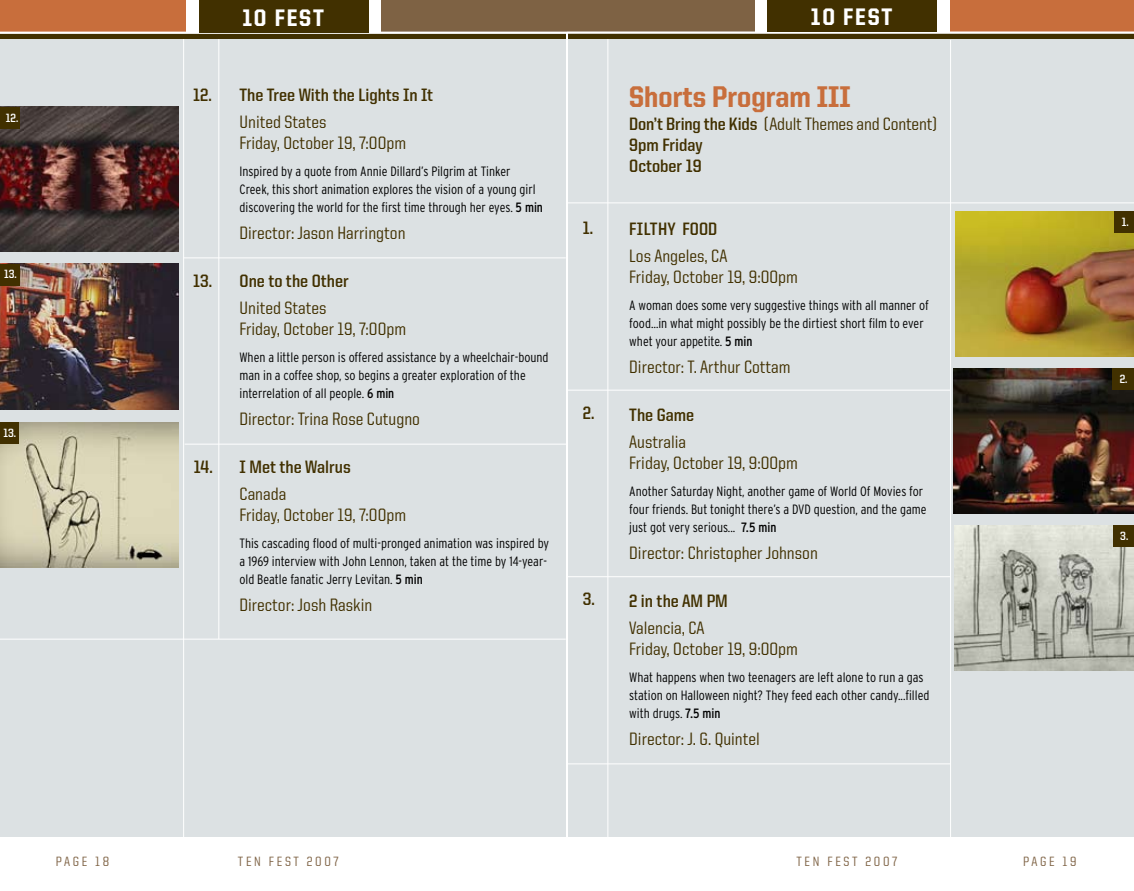
<style>
.page{position:relative;width:1134px;height:891px;background:#fff}
.page>*{position:absolute;margin:0;border:0;box-sizing:border-box;transform-origin:0 0}
.t1{font:800 30px "United Sans Semi Cond";color:#c86e3c}
.t2{font:800 24px "United Sans Semi Cond";letter-spacing:.075em;color:#fff}
.t3{font:500 18px/21px "United Sans Semi Cond";color:#413000}
.t4{font:700 18px/21px "United Sans Semi Cond";color:#413000}
.t5{font:300 condensed 13.5px/18px "Interstate";color:#000}
.t6{font:500 13.5px "United Sans Semi Cond";letter-spacing:.2em;color:#7e6244}
.t7{font:700 12px "United Sans Semi Cond";color:#fff}
.s1{font-weight:400}
.s2{font-weight:500}
</style>
<div class="page">
<div style="left:568px;top:0;width:566px;height:837px;background:#dce1e3"></div>
<hr style="left:608px;top:38px;width:1px;height:799px;background:#fff">
<hr style="left:567px;top:202px;width:567px;height:1px;background:#fff">
<img style="left:955px;top:211px;width:179px;height:146px">
<img style="left:955px;top:526px;width:179px;height:145px">
<img style="left:954px;top:369px;width:180px;height:145px">
<hr style="left:567px;top:764px;width:383px;height:1px;background:#fff">
<hr style="left:950px;top:40px;width:1px;height:798px;background:#fff">
<hr style="left:567px;top:576px;width:383px;height:1px;background:#fff">
<hr style="left:567px;top:390px;width:383px;height:1px;background:#fff">
<div style="left:1114px;top:212px;width:20px;height:21px;background:#413000"></div>
<div style="left:1112px;top:369px;width:22px;height:21px;background:#413000"></div>
<div style="left:1113px;top:525px;width:21px;height:22px;background:#413000"></div>
<div style="left:0;top:0;width:566px;height:837px;background:#dce1e3"></div>
<img style="left:0;top:107px;width:179px;height:145px">
<img style="left:0;top:264px;width:179px;height:145px">
<hr style="left:183px;top:38px;width:1px;height:806px;background:#fff">
<hr style="left:218px;top:39px;width:1px;height:600px;background:#fff">
<div style="left:0;top:107px;width:20px;height:21px;background:#413000"></div>
<div style="left:0;top:264px;width:20px;height:21px;background:#413000"></div>
<hr style="left:183px;top:258px;width:383px;height:1px;background:#fff">
<hr style="left:0;top:639px;width:566px;height:1px;background:#fff">
<div style="left:751px;top:0;width:383px;height:32px;background:#c86e3c"></div>
<div style="left:567px;top:0;width:355px;height:32px;background:#7e6244"></div>
<div style="left:568px;top:32px;width:566px;height:7px;background:#413000"></div>
<hr style="left:567px;top:32px;width:567px;height:2px;background:#fff">
<div style="left:755px;top:0;width:194px;height:32px;background:#fff"></div>
<div style="left:767px;top:0;width:170px;height:32px;background:#413000"></div>
<div style="left:171px;top:0;width:396px;height:32px;background:#7e6244"></div>
<div style="left:0;top:0;width:342px;height:32px;background:#c86e3c"></div>
<div style="left:0;top:33px;width:566px;height:6px;background:#413000"></div>
<hr style="left:0;top:32px;width:567px;height:2px;background:#fff">
<div style="left:186px;top:0;width:195px;height:32px;background:#fff"></div>
<div style="left:199px;top:0;width:169px;height:32px;background:#413000"></div>
<hr style="left:185px;top:444px;width:382px;height:1px;background:#fff">
<img style="left:0;top:422px;width:178px;height:146px">
<div style="left:0;top:422px;width:19px;height:22px;background:#413000"></div>
<p class="t7" style="left:6px;top:111px;width:14px">12.</p>
<p class="t7" style="left:4px;top:268px;width:14px">13.</p>
<p class="t7" style="left:4px;top:426px;width:14px">13.</p>
<h3 class="t4" style="left:193px;top:84px;width:20px">12.</h3>
<h3 class="t4" style="left:193px;top:270px;width:20px">13.</h3>
<h3 class="t4" style="left:194px;top:456px;width:20px">14.</h3>
<h2 class="t2" style="left:242px;top:5px;width:83px">10 FEST</h2>
<h2 class="t2" style="left:811px;top:4px;width:83px">10 FEST</h2>
<h3 class="t4" style="left:240px;top:84px;width:195px">The Tree With the Lights In It</h3>
<h3 class="t3" style="left:240px;top:112px;width:168px">United States<br>Friday, October 19, 7:00pm</h3>
<p class="t5" style="left:240px;top:162px;width:305px">Inspired by a quote from Annie Dillard’s Pilgrim at Tinker<br>Creek, this short animation explores the vision of a young girl discovering the world for the first time through her eyes. <span class="s1">5 min</span></p>
<h3 class="t3" style="left:240px;top:223px;width:167px">Director: Jason Harrington</h3>
<h3 class="t4" style="left:240px;top:270px;width:111px">One to the Other</h3>
<h3 class="t3" style="left:240px;top:298px;width:168px">United States<br>Friday, October 19, 7:00pm</h3>
<p class="t5" style="left:240px;top:348px;width:311px">When a little person is offered assistance by a wheelchair-bound man in a coffee shop, so begins a greater exploration of the interrelation of all people. <span class="s1">6 min</span></p>
<h3 class="t3" style="left:240px;top:409px;width:182px">Director: Trina Rose Cutugno</h3>
<h3 class="t4" style="left:240px;top:456px;width:113px">I Met the Walrus</h3>
<h3 class="t3" style="left:240px;top:484px;width:168px">Canada<br>Friday, October 19, 7:00pm</h3>
<p class="t5" style="left:240px;top:534px;width:311px">This cascading flood of multi-pronged animation was inspired by a 1969 interview with John Lennon, taken at the time by 14-year&shy;old Beatle fanatic Jerry Levitan. <span class="s1">5 min</span></p>
<h3 class="t3" style="left:240px;top:595px;width:134px">Director: Josh Raskin</h3>
<h3 class="t4" style="left:583px;top:217px;width:12px">1.</h3>
<h3 class="t4" style="left:583px;top:403px;width:13px">2.</h3>
<h3 class="t4" style="left:583px;top:589px;width:14px">3.</h3>
<h1 class="t1" style="left:629px;top:81px;width:223px">Shorts Program III</h1>
<h3 class="t4" style="left:629px;top:113px;width:309px">Don’t Bring the Kids <span class="s2">(Adult Themes and Content)<br></span>9pm Friday<br>October 19</h3>
<h3 class="t4" style="left:629px;top:218px;width:89px">FILTHY FOOD</h3>
<h3 class="t3" style="left:629px;top:245px;width:170px">Los Angeles, CA<br>Friday, October 19, 9:00pm</h3>
<p class="t5" style="left:629px;top:296px;width:301px">A woman does some very suggestive things with all manner of food…in what might possibly be the dirtiest short film to ever whet your appetite. <span class="s1">5 min</span></p>
<h3 class="t3" style="left:629px;top:356px;width:163px">Director: T. Arthur Cottam</h3>
<h3 class="t4" style="left:629px;top:404px;width:66px">The Game</h3>
<h3 class="t3" style="left:629px;top:431px;width:170px">Australia<br>Friday, October 19, 9:00pm</h3>
<p class="t5" style="left:629px;top:482px;width:299px">Another Saturday Night, another game of World Of Movies for four friends. But tonight there’s a DVD question, and the game just got very serious... <span class="s1">7.5 min</span></p>
<h3 class="t3" style="left:629px;top:542px;width:190px">Director: Christopher Johnson</h3>
<h3 class="t4" style="left:629px;top:590px;width:100px">2 in the AM PM</h3>
<h3 class="t3" style="left:629px;top:617px;width:170px">Valencia, CA<br>Friday, October 19, 9:00pm</h3>
<p class="t5" style="left:629px;top:668px;width:302px">What happens when two teenagers are left alone to run a gas station on Halloween night? They feed each other candy...filled with drugs. <span class="s1">7.5 min</span></p>
<h3 class="t3" style="left:629px;top:728px;width:132px">Director: J. G. Quintel</h3>
<p class="t6" style="left:56px;top:855px;width:55px">page 18</p>
<p class="t6" style="left:238px;top:855px;width:102px">TEN FEST 2007</p>
<p class="t6" style="left:796px;top:855px;width:102px">TEN FEST 2007</p>
<p class="t6" style="left:1023px;top:855px;width:55px">page 19</p>
<p class="t7" style="left:1122px;top:216px;width:8px">1.</p>
<p class="t7" style="left:1120px;top:373px;width:9px">2.</p>
<p class="t7" style="left:1120px;top:529px;width:10px">3.</p>
</div>
